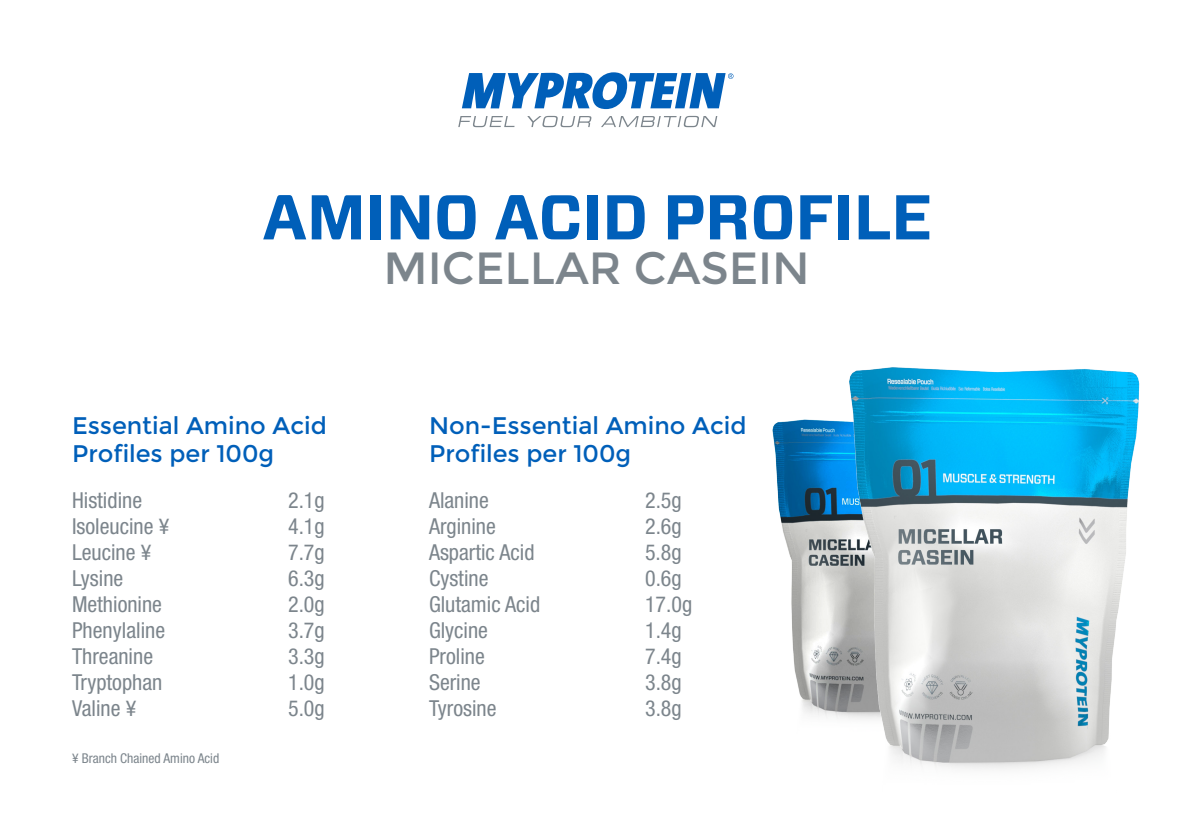
<style>
.page{position:relative;width:1191px;height:840px;background:#fff}
.page>*{position:absolute;margin:0;border:0;box-sizing:border-box;transform-origin:0 0}
.t1{font:700 63px "Forza";color:#005fb9}
.t2{font:45px "Montserrat";color:#7c858c}
.t3{font:24px/28px "Montserrat";color:#005fb9}
.t4{font:condensed 22px "Helvetica Neue LT Std";color:#7c858c}
.t5{font:condensed 13.6px "Helvetica Neue LT Std";color:#7c858c}
</style>
<div class="page">
<svg style="left:458px;top:116px;width:56px;height:11px"></svg>
<svg style="left:527px;top:116px;width:64px;height:11px"></svg>
<svg style="left:601px;top:116px;width:116px;height:11px"></svg>
<svg style="left:462px;top:72px;width:271px;height:37px"></svg>
<img style="left:772px;top:419px;width:67px;height:299px">
<img style="left:839px;top:367px;width:301px;height:403px">
<p class="t1" style="left:262px;top:175px;width:671px">AMINO ACID PROFILE</p>
<p class="t2" style="left:383px;top:241px;width:428px">MICELLAR CASEIN</p>
<p class="t3" style="left:72px;top:411px;width:256px">Essential Amino Acid<br>Profiles per 100g</p>
<p class="t4" style="left:72px;top:487px;width:72px">Histidine</p>
<p class="t4" style="left:288px;top:487px;width:38px">2.1g</p>
<p class="t4" style="left:72px;top:513px;width:99px">Isoleucine ¥</p>
<p class="t4" style="left:288px;top:513px;width:38px">4.1g</p>
<p class="t4" style="left:72px;top:539px;width:81px">Leucine ¥</p>
<p class="t4" style="left:288px;top:539px;width:38px">7.7g</p>
<p class="t4" style="left:72px;top:565px;width:53px">Lysine</p>
<p class="t4" style="left:288px;top:565px;width:38px">6.3g</p>
<p class="t4" style="left:72px;top:591px;width:92px">Methionine</p>
<p class="t4" style="left:288px;top:591px;width:38px">2.0g</p>
<p class="t4" style="left:72px;top:617px;width:95px">Phenylaline</p>
<p class="t4" style="left:288px;top:617px;width:38px">3.7g</p>
<p class="t4" style="left:72px;top:643px;width:83px">Threanine</p>
<p class="t4" style="left:288px;top:643px;width:38px">3.3g</p>
<p class="t4" style="left:72px;top:669px;width:92px">Tryptophan</p>
<p class="t4" style="left:288px;top:669px;width:38px">1.0g</p>
<p class="t4" style="left:72px;top:695px;width:66px">Valine ¥</p>
<p class="t4" style="left:288px;top:695px;width:38px">5.0g</p>
<p class="t5" style="left:72px;top:750px;width:149px">¥ Branch Chained Amino Acid</p>
<p class="t3" style="left:429px;top:411px;width:319px">Non-Essential Amino Acid<br>Profiles per 100g</p>
<p class="t4" style="left:429px;top:487px;width:61px">Alanine</p>
<p class="t4" style="left:645px;top:487px;width:38px">2.5g</p>
<p class="t4" style="left:429px;top:513px;width:68px">Arginine</p>
<p class="t4" style="left:645px;top:513px;width:38px">2.6g</p>
<p class="t4" style="left:429px;top:539px;width:107px">Aspartic Acid</p>
<p class="t4" style="left:645px;top:539px;width:38px">5.8g</p>
<p class="t4" style="left:429px;top:565px;width:61px">Cystine</p>
<p class="t4" style="left:645px;top:565px;width:38px">0.6g</p>
<p class="t4" style="left:429px;top:591px;width:113px">Glutamic Acid</p>
<p class="t4" style="left:645px;top:591px;width:49px">17.0g</p>
<p class="t4" style="left:429px;top:617px;width:61px">Glycine</p>
<p class="t4" style="left:645px;top:617px;width:38px">1.4g</p>
<p class="t4" style="left:429px;top:643px;width:57px">Proline</p>
<p class="t4" style="left:645px;top:643px;width:38px">7.4g</p>
<p class="t4" style="left:429px;top:669px;width:53px">Serine</p>
<p class="t4" style="left:645px;top:669px;width:38px">3.8g</p>
<p class="t4" style="left:429px;top:695px;width:69px">Tyrosine</p>
<p class="t4" style="left:645px;top:695px;width:38px">3.8g</p>
</div>
